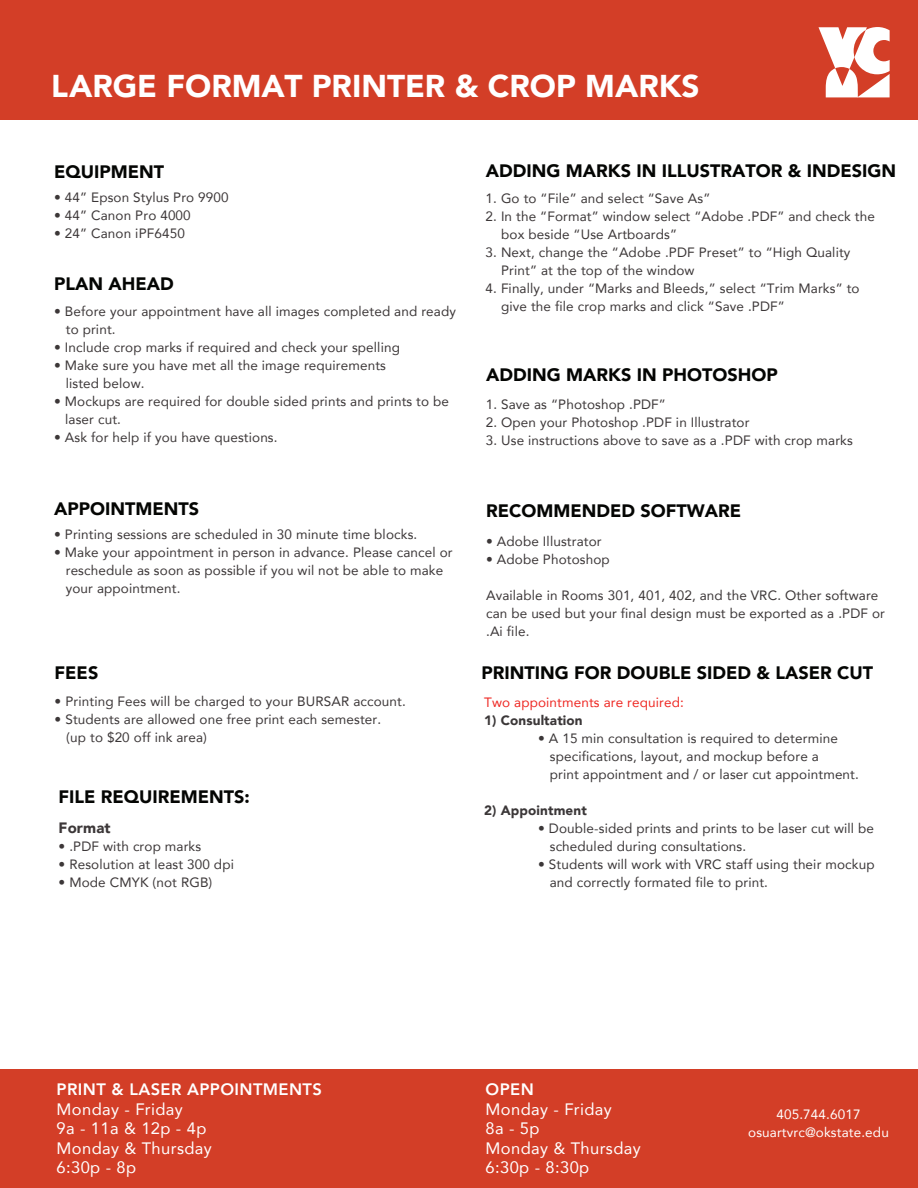
<style>
.page{position:relative;width:918px;height:1188px;background:#fff}
.page>*{position:absolute;margin:0;border:0;box-sizing:border-box;transform-origin:0 0}
.t1{font:900 31.5px "Avenir";color:#fff}
.t2{font:900 18px "Avenir";color:#040503}
.t3{font:16.5px/19.5px "Avenir";letter-spacing:.025em;color:#fff}
.t4{font:800 16.5px "Avenir";letter-spacing:.025em;color:#fff}
.t5{font:900 15px "Avenir";letter-spacing:.01em;color:#3c3738}
.t6{font:13.5px/18px "Avenir";letter-spacing:.01em;color:#3c3738}
.t7{font:13.5px/18px "Avenir";letter-spacing:.01em;color:#3b3738}
.t8{font:13.5px/18px "Avenir";letter-spacing:.01em;color:#fff;text-align:center}
.t9{font:13.5px "Avenir";letter-spacing:.01em;color:#ee2823}
.t10{font:900 13.5px "Avenir";letter-spacing:.01em;color:#3b3738}
.s1{color:#fff}
</style>
<div class="page">
<div style="left:0;top:1070px;width:918px;height:118px;background:#d33e27"></div>
<div style="left:0;top:0;width:918px;height:120px;background:#d33e27"></div>
<svg style="left:819px;top:27px;width:71px;height:70px"></svg>
<h1 class="t1" style="left:51px;top:59px;width:650px">LARGE FORMAT PRINTER &amp; CROP MARKS</h1>
<h2 class="t2" style="left:54px;top:156px;width:112px">EQUIPMENT</h2>
<p class="t6" style="left:54px;top:187px;width:176px">• 44” Epson Stylus Pro 9900</p>
<p class="t6" style="left:54px;top:205px;width:138px">• 44” Canon Pro 4000</p>
<p class="t6" style="left:54px;top:223px;width:132px">• 24” Canon iPF6450</p>
<h2 class="t2" style="left:54px;top:268px;width:121px">PLAN AHEAD</h2>
<p class="t6" style="left:66px;top:302px;width:392px;text-indent:-12px">• Before your appointment have all images completed and ready to print.</p>
<p class="t6" style="left:54px;top:338px;width:347px">• Include crop marks if required and check your spelling</p>
<p class="t6" style="left:66px;top:356px;width:322px;text-indent:-12px">• Make sure you have met all the image requirements listed below.</p>
<p class="t6" style="left:54px;top:392px;width:397px">• Mockups are required for double sided prints and prints to be <span class="s1">...</span>laser cut.</p>
<p class="t6" style="left:54px;top:428px;width:225px">• Ask for help if you have questions.</p>
<h2 class="t2" style="left:54px;top:493px;width:146px">APPOINTMENTS</h2>
<p class="t6" style="left:54px;top:525px;width:365px">• Printing sessions are scheduled in 30 minute time blocks.</p>
<p class="t6" style="left:66px;top:543px;width:388px;text-indent:-12px">• Make your appointment in person in advance. Please cancel or reschedule as soon as possible if you wil not be able to make your appointment.</p>
<h2 class="t2" style="left:55px;top:658px;width:45px">FEES</h2>
<p class="t6" style="left:55px;top:691px;width:353px">• Printing Fees will be charged to your BURSAR account.</p>
<p class="t6" style="left:66px;top:709px;width:316px;text-indent:-12px">• Students are allowed one free print each semester. (up to $20 off ink area)</p>
<h2 class="t2" style="left:59px;top:782px;width:193px">FILE REQUIREMENTS:</h2>
<p class="t5" style="left:59px;top:815px;width:54px">Format</p>
<p class="t6" style="left:59px;top:837px;width:144px">• .PDF with crop marks</p>
<p class="t6" style="left:59px;top:855px;width:177px">• Resolution at least 300 dpi</p>
<p class="t6" style="left:59px;top:873px;width:155px">• Mode CMYK (not RGB)</p>
<h2 class="t2" style="left:486px;top:155px;width:412px">ADDING MARKS IN ILLUSTRATOR &amp; INDESIGN</h2>
<p class="t6" style="left:486px;top:189px;width:226px">1. Go to “File” and select “Save As”</p>
<p class="t6" style="left:501px;top:207px;width:375px;text-indent:-16px">2. In the “Format” window select “Adobe .PDF” and check the box beside “Use Artboards”</p>
<p class="t6" style="left:501px;top:243px;width:351px;text-indent:-16px">3. Next, change the “Adobe .PDF Preset” to “High Quality<br>Print” at the top of the window</p>
<p class="t6" style="left:501px;top:279px;width:360px;text-indent:-16px">4. Finally, under “Marks and Bleeds,” select “Trim Marks” to give the file crop marks and click “Save .PDF”</p>
<h2 class="t2" style="left:486px;top:359px;width:293px">ADDING MARKS IN PHOTOSHOP</h2>
<p class="t6" style="left:486px;top:395px;width:182px">1. Save as “Photoshop .PDF”</p>
<p class="t6" style="left:486px;top:413px;width:265px">2. Open your Photoshop .PDF in Illustrator</p>
<p class="t6" style="left:486px;top:431px;width:369px">3. Use instructions above to save as a .PDF with crop marks</p>
<h2 class="t2" style="left:486px;top:495px;width:256px">RECOMMENDED SOFTWARE</h2>
<p class="t6" style="left:486px;top:532px;width:117px">• Adobe Illustrator</p>
<p class="t6" style="left:486px;top:550px;width:125px">• Adobe Photoshop</p>
<p class="t6" style="left:486px;top:586px;width:400px">Available in Rooms 301, 401, 402, and the VRC. Other software can be used but your final design must be exported as a .PDF or .Ai file.</p>
<h2 class="t2" style="left:482px;top:657px;width:393px">PRINTING FOR DOUBLE SIDED &amp; LASER CUT</h2>
<p class="t9" style="left:484px;top:692px;width:201px">Two appointments are required:</p>
<p class="t10" style="left:484px;top:709px;width:100px">1) Consultation</p>
<p class="t7" style="left:550px;top:729px;width:311px;text-indent:-12px">• A 15 min consultation is required to determine specifications, layout, and mockup before a<br>print appointment and / or laser cut appointment.</p>
<p class="t10" style="left:484px;top:799px;width:104px">2) Appointment</p>
<p class="t7" style="left:550px;top:819px;width:326px;text-indent:-12px">• Double-sided prints and prints to be laser cut will be scheduled during consultations.</p>
<p class="t7" style="left:550px;top:855px;width:326px;text-indent:-12px">• Students will work with VRC staff using their mockup and correctly formated file to print.</p>
<p class="t4" style="left:57px;top:1076px;width:267px">PRINT &amp; LASER APPOINTMENTS</p>
<p class="t3" style="left:57px;top:1099px;width:157px">Monday - Friday<br>9a - 11a &amp; 12p - 4p<br>Monday &amp; Thursday<br>6:30p - 8p</p>
<p class="t4" style="left:486px;top:1077px;width:50px">OPEN</p>
<p class="t3" style="left:486px;top:1099px;width:157px">Monday - Friday<br>8a - 5p<br>Monday &amp; Thursday<br>6:30p - 8:30p</p>
<p class="t8" style="left:748px;top:1105px;width:142px">405.744.6017 osuartvrc@okstate.edu</p>
</div>
